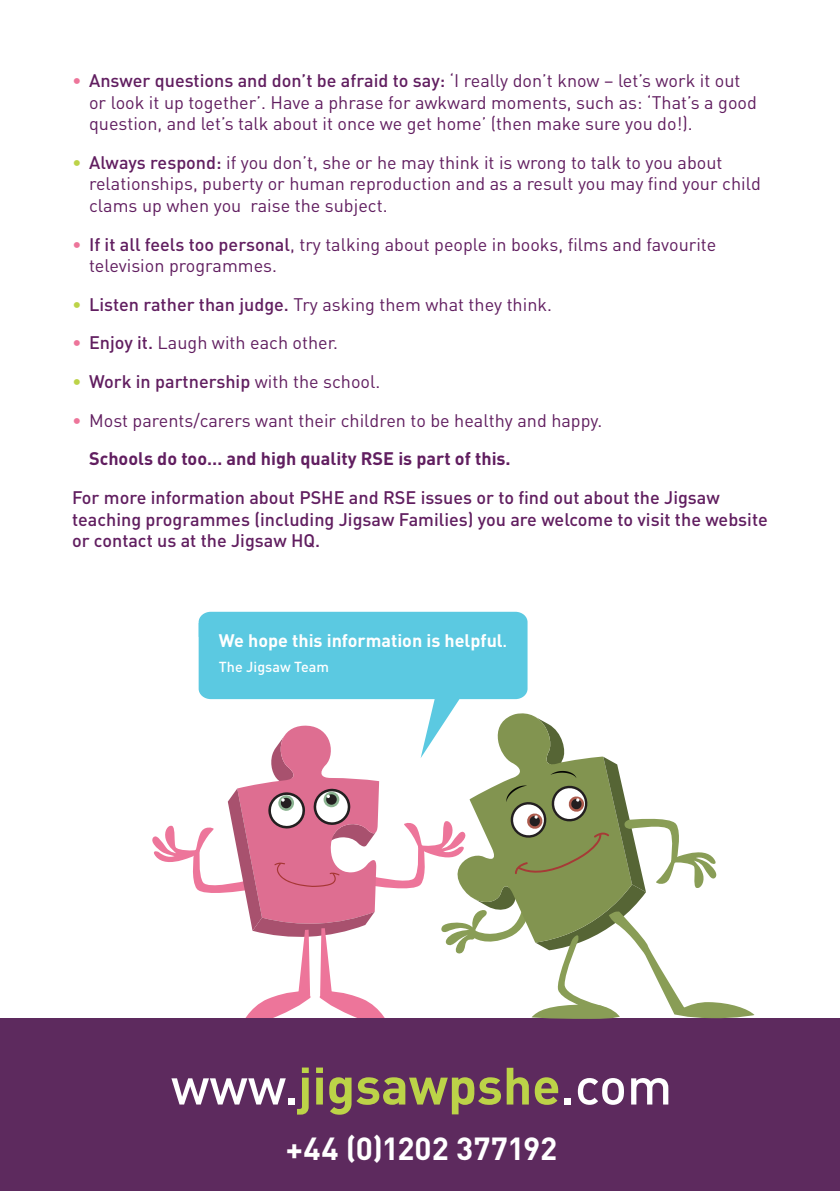
<style>
.page{position:relative;width:840px;height:1191px;background:#fff}
.page>*{position:absolute;margin:0;border:0;box-sizing:border-box;transform-origin:0 0}
.t1{font:700 51.6px "DIN";color:#bcd348}
.t2{font:700 31.6px "DIN";color:#fff}
.t3{font:18px/21.6px "DIN";color:#611e60}
.t4{font:500 18px/21.6px "DIN";color:#611e60}
.t5{font:700 18px "DIN";color:#611e60}
.t6{font:700 18px "DIN";color:#fff}
.t7{font:500 14.4px "DIN";color:#fff}
.s1{color:#ed759a}
.s2{font-weight:500}
.s3{color:#bcd348}
.s4{font-weight:400;color:#bcd348}
.s5{font-weight:400}
.s6{font-size:14.4px}
.s7{font-weight:500;color:#fff}
</style>
<div class="page">
<div style="left:0;top:1019px;width:839px;height:172px;background:#5d2a5e"></div>
<svg style="left:198px;top:612px;width:329px;height:104px;background:#72d0e5"></svg>
<svg style="left:452px;top:708px;width:82px;height:8px"></svg>
<svg style="left:149px;top:716px;width:605px;height:303px"></svg>
<p class="t3" style="left:89px;top:69px;width:669px;text-indent:-17px"><span class="s1">•</span> <span class="s2">Answer questions and don’t be afraid to say:</span> ‘I really don’t know – let’s work it out or look it up together’. Have a phrase for awkward moments, such as: ‘That’s a good question, and let’s talk about it once we get home’ (then make sure you do!).</p>
<p class="t3" style="left:89px;top:151px;width:673px;text-indent:-17px"><span class="s3">•</span> <span class="s2">Always respond:</span> if you don’t, she or he may think it is wrong to talk to you about relationships, puberty or human reproduction and as a result you may find your child clams up when you raise the subject.</p>
<p class="t3" style="left:89px;top:233px;width:628px;text-indent:-17px"><span class="s1">•</span> <span class="s2">If it all feels too personal</span>, try talking about people in books, films and favourite television programmes.</p>
<p class="t3" style="left:72px;top:293px;width:481px"><span class="s3">•</span> <span class="s2">Listen rather than judge.</span> Try asking them what they think.</p>
<p class="t3" style="left:72px;top:332px;width:267px"><span class="s1">•</span> <span class="s2">Enjoy it.</span> Laugh with each other.</p>
<p class="t4" style="left:72px;top:370px;width:309px"><span class="s4">•</span> Work in partnership <span class="s5">with the school.</span></p>
<p class="t3" style="left:72px;top:409px;width:531px"><span class="s1">•</span> Most parents/carers want their children to be healthy and happy.</p>
<p class="t5" style="left:89px;top:447px;width:423px">Schools do too… and high quality RSE is part of this.</p>
<p class="t4" style="left:72px;top:486px;width:696px">For more information about PSHE and RSE issues or to find out about the Jigsaw teaching programmes (including Jigsaw Families) you are welcome to visit the website or contact us at the Jigsaw HQ.</p>
<p class="t6" style="left:219px;top:629px;width:289px">We hope this information is helpful<span class="s6">.</span></p>
<p class="t7" style="left:219px;top:658px;width:112px">The Jigsaw Team</p>
<p class="t1" style="left:171px;top:1052px;width:502px"><span class="s7">www.</span>jigsawpshe<span class="s7">.com</span></p>
<p class="t2" style="left:286px;top:1128px;width:273px">+44 (0)1202 377192</p>
</div>
